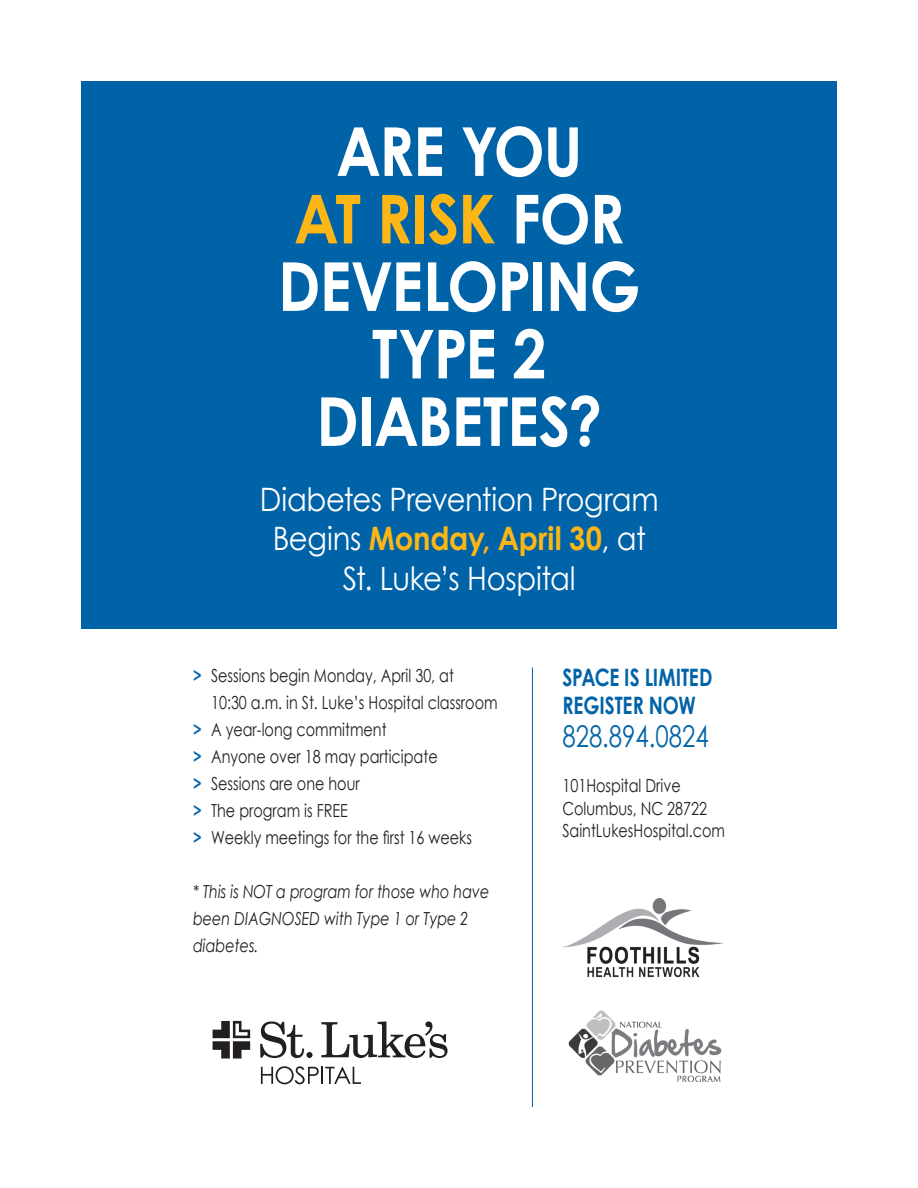
<style>
.page{position:relative;width:918px;height:1188px;background:#fff}
.page>*{position:absolute;margin:0;border:0;box-sizing:border-box;transform-origin:0 0}
.t1{font:700 67.5px/67.5px "Century Gothic";letter-spacing:-.02em;color:#fff;text-align:center;scale:.9 1}
.t2{font:700 67.5px "Century Gothic";letter-spacing:-.02em;color:#fcb615;scale:.9 1}
.t3{font:32.25px/39.5px "Century Gothic";letter-spacing:-.015em;color:#fff;text-align:center;scale:.9 1}
.t4{font:30px "Century Gothic";color:#0163a7;scale:.8 1}
.t5{font:700 24px "Century Gothic";letter-spacing:-.005em;color:#0163a7;scale:.8 1}
.t6{font:18px "Century Gothic";color:#231f20;scale:.8 1}
.t7{font:italic 18px/27px "Century Gothic";color:#231f20;scale:.8 1}
.s1{color:#fff}
.s2{font-weight:700;color:#fcb615}
.s3{font-weight:700;color:#0163a7}
</style>
<div class="page">
<div style="left:81px;top:81px;width:756px;height:548px;background:#0163a7"></div>
<hr style="left:532px;top:667px;width:1px;height:440px;background:#0163a7">
<svg style="left:261px;top:1066px;width:100px;height:18px"></svg>
<svg style="left:213px;top:1021px;width:37px;height:38px"></svg>
<svg style="left:260px;top:1021px;width:44px;height:37px"></svg>
<div style="left:306px;top:1052px;width:7px;height:6px;background:#231f20;border-radius:50%"></div>
<svg style="left:321px;top:1021px;width:127px;height:37px"></svg>
<img style="left:562px;top:898px;width:161px;height:80px">
<img style="left:568px;top:1010px;width:154px;height:72px">
<p class="t1" style="left:336px;top:115px;width:275px">ARE YOU</p>
<p class="t2" style="left:294px;top:168px;width:369px">AT RISK <span class="s1">FOR</span></p>
<p class="t1" style="left:278px;top:250px;width:404px">DEVELOPING<br>TYPE 2</p>
<p class="t1" style="left:316px;top:385px;width:319px">DIABETES?</p>
<p class="t3" style="left:260px;top:479px;width:445px">Diabetes Prevention Program<br>Begins <span class="s2">Monday, April 30</span>, at</p>
<p class="t3" style="left:343px;top:558px;width:260px">St. Luke’s Hospital</p>
<p class="t6" style="left:193px;top:663px;width:328px"><span class="s3">&gt;</span> Sessions begin Monday, April 30, at</p>
<p class="t6" style="left:211px;top:690px;width:360px">10:30 a.m. in St. Luke’s Hospital classroom</p>
<p class="t6" style="left:193px;top:717px;width:243px"><span class="s3">&gt;</span> A year-long commitment</p>
<p class="t6" style="left:193px;top:744px;width:307px"><span class="s3">&gt;</span> Anyone over 18 may participate</p>
<p class="t6" style="left:193px;top:771px;width:210px"><span class="s3">&gt;</span> Sessions are one hour</p>
<p class="t6" style="left:193px;top:798px;width:195px"><span class="s3">&gt;</span> The program is FREE</p>
<p class="t6" style="left:193px;top:825px;width:350px"><span class="s3">&gt;</span> Weekly meetings for the first 16 weeks</p>
<p class="t7" style="left:193px;top:878px;width:372px">* This is NOT a program for those who have been DIAGNOSED with Type 1 or Type 2 diabetes.</p>
<p class="t5" style="left:562px;top:659px;width:189px">SPACE IS LIMITED</p>
<p class="t5" style="left:562px;top:688px;width:168px">REGISTER NOW</p>
<p class="t4" style="left:562px;top:716px;width:184px">828.894.0824</p>
<p class="t6" style="left:562px;top:773px;width:149px">101Hospital Drive</p>
<p class="t6" style="left:562px;top:796px;width:182px">Columbus, NC 28722</p>
<p class="t6" style="left:562px;top:818px;width:205px">SaintLukesHospital.com</p>
</div>
